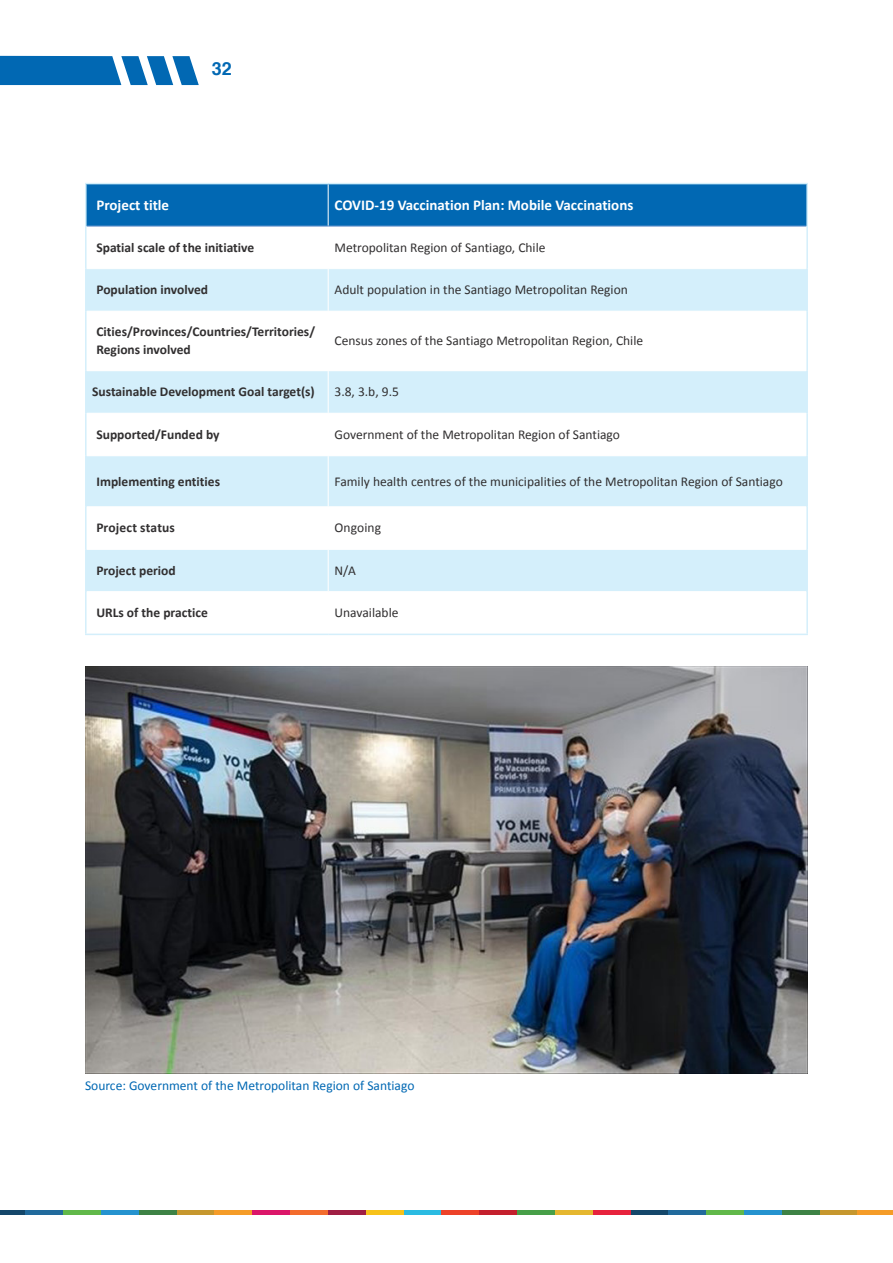
<style>
.page{position:relative;width:893px;height:1263px;background:#fff}
.page>*{position:absolute;margin:0;border:0;box-sizing:border-box;transform-origin:0 0}
.t1{font:700 18px "Helvetica";color:#0168b3}
.t2{font:700 15px "Calibri";color:#fff}
.t3{font:13.5px "Calibri";color:#312f30}
.t4{font:700 13.5px/18px "Calibri";color:#312f30}
.t5{font:13.5px "Calibri";color:#0168b3}
</style>
<div class="page">
<svg style="left:0;top:56px;width:199px;height:29px;background:#297fbe"></svg>
<hr style="left:0;top:1210px;width:25px;height:4px;background:#14476a">
<hr style="left:25px;top:1210px;width:38px;height:4px;background:#216a9c">
<hr style="left:63px;top:1210px;width:38px;height:4px;background:#61b849">
<hr style="left:101px;top:1210px;width:38px;height:4px;background:#2593cf">
<hr style="left:139px;top:1210px;width:38px;height:4px;background:#3d8245">
<hr style="left:177px;top:1210px;width:38px;height:4px;background:#c6972e">
<hr style="left:215px;top:1210px;width:37px;height:4px;background:#f59c28">
<hr style="left:252px;top:1210px;width:38px;height:4px;background:#db1669">
<hr style="left:290px;top:1210px;width:38px;height:4px;background:#f36c2d">
<hr style="left:328px;top:1210px;width:38px;height:4px;background:#a01f44">
<hr style="left:366px;top:1210px;width:38px;height:4px;background:#f7c21a">
<hr style="left:404px;top:1210px;width:37px;height:4px;background:#2bbbe2">
<hr style="left:441px;top:1210px;width:38px;height:4px;background:#ed4229">
<hr style="left:479px;top:1210px;width:38px;height:4px;background:#c4202d">
<hr style="left:517px;top:1210px;width:38px;height:4px;background:#479f48">
<hr style="left:555px;top:1210px;width:38px;height:4px;background:#e5b72f">
<hr style="left:593px;top:1210px;width:38px;height:4px;background:#e7223c">
<hr style="left:631px;top:1210px;width:37px;height:4px;background:#14476a">
<hr style="left:668px;top:1210px;width:38px;height:4px;background:#216a9c">
<hr style="left:706px;top:1210px;width:38px;height:4px;background:#61b849">
<hr style="left:744px;top:1210px;width:38px;height:4px;background:#2593cf">
<hr style="left:782px;top:1210px;width:38px;height:4px;background:#3d8245">
<hr style="left:820px;top:1210px;width:37px;height:4px;background:#c6972e">
<hr style="left:857px;top:1210px;width:36px;height:4px;background:#f59c28">
<div style="left:87px;top:184px;width:719px;height:42px;background:#0168b3"></div>
<div style="left:87px;top:269px;width:241px;height:42px;background:#d4effb"></div>
<div style="left:329px;top:269px;width:477px;height:42px;background:#d4effb"></div>
<svg style="left:87px;top:371px;width:719px;height:263px;fill:#d4effb"></svg>
<hr style="left:328px;top:184px;width:1px;height:42px;background:#fff">
<hr style="left:328px;top:371px;width:1px;height:42px;background:#fff">
<hr style="left:87px;top:413px;width:241px;height:1px;background:#fff">
<hr style="left:328px;top:413px;width:478px;height:1px;background:#fff">
<hr style="left:328px;top:414px;width:1px;height:41px;background:#fff">
<hr style="left:328px;top:456px;width:1px;height:50px;background:#fff">
<hr style="left:87px;top:506px;width:241px;height:1px;background:#fff">
<hr style="left:328px;top:506px;width:478px;height:1px;background:#fff">
<hr style="left:328px;top:507px;width:1px;height:42px;background:#fff">
<hr style="left:328px;top:550px;width:1px;height:41px;background:#fff">
<hr style="left:328px;top:593px;width:1px;height:41px;background:#fff">
<hr style="left:87px;top:455px;width:241px;height:1px;background:#fff">
<hr style="left:328px;top:455px;width:478px;height:1px;background:#fff">
<hr style="left:87px;top:549px;width:241px;height:1px;background:#fff">
<hr style="left:328px;top:549px;width:478px;height:1px;background:#fff">
<hr style="left:87px;top:226px;width:241px;height:1px;background:#7c9fd2">
<hr style="left:328px;top:226px;width:478px;height:1px;background:#7c9fd2">
<hr style="left:87px;top:591px;width:241px;height:2px;background:#fff">
<hr style="left:328px;top:591px;width:478px;height:2px;background:#fff">
<hr style="left:85px;top:183px;width:243px;height:1px;background:#d4effb">
<hr style="left:85px;top:184px;width:2px;height:42px;background:#d4effb">
<hr style="left:328px;top:183px;width:480px;height:1px;background:#d4effb">
<hr style="left:806px;top:184px;width:2px;height:42px;background:#d4effb">
<hr style="left:85px;top:226px;width:2px;height:43px;background:#d4effb">
<hr style="left:806px;top:226px;width:2px;height:43px;background:#d4effb">
<hr style="left:85px;top:269px;width:2px;height:42px;background:#d4effb">
<hr style="left:806px;top:269px;width:2px;height:42px;background:#d4effb">
<hr style="left:85px;top:311px;width:2px;height:60px;background:#d4effb">
<hr style="left:806px;top:311px;width:2px;height:60px;background:#d4effb">
<hr style="left:85px;top:371px;width:2px;height:42px;background:#d4effb">
<hr style="left:806px;top:371px;width:2px;height:42px;background:#d4effb">
<hr style="left:85px;top:413px;width:2px;height:43px;background:#d4effb">
<hr style="left:806px;top:413px;width:2px;height:43px;background:#d4effb">
<hr style="left:85px;top:456px;width:2px;height:51px;background:#d4effb">
<hr style="left:806px;top:456px;width:2px;height:51px;background:#d4effb">
<hr style="left:85px;top:507px;width:2px;height:42px;background:#d4effb">
<hr style="left:806px;top:507px;width:2px;height:42px;background:#d4effb">
<hr style="left:85px;top:549px;width:2px;height:43px;background:#d4effb">
<hr style="left:806px;top:549px;width:2px;height:43px;background:#d4effb">
<hr style="left:85px;top:592px;width:2px;height:42px;background:#d4effb">
<hr style="left:806px;top:592px;width:2px;height:42px;background:#d4effb">
<hr style="left:85px;top:634px;width:243px;height:1px;background:#d4effb">
<hr style="left:328px;top:634px;width:480px;height:1px;background:#d4effb">
<img style="left:85px;top:666px;width:723px;height:407px">
<h1 class="t1" style="left:212px;top:61px;width:22px">32</h1>
<p class="t2" style="left:96px;top:195px;width:74px">Project title</p>
<p class="t2" style="left:335px;top:195px;width:300px">COVID-19 Vaccination Plan: Mobile Vaccinations</p>
<p class="t4" style="left:96px;top:238px;width:159px">Spatial scale of the initiative</p>
<p class="t3" style="left:335px;top:239px;width:212px">Metropolitan Region of Santiago, Chile</p>
<p class="t4" style="left:96px;top:281px;width:113px">Population involved</p>
<p class="t3" style="left:335px;top:281px;width:295px">Adult population in the Santiago Metropolitan Region</p>
<p class="t4" style="left:96px;top:323px;width:220px">Cities/Provinces/Countries/Territories/<br>Regions involved</p>
<p class="t3" style="left:335px;top:332px;width:310px">Census zones of the Santiago Metropolitan Region, Chile</p>
<p class="t4" style="left:92px;top:383px;width:224px">Sustainable Development Goal target(s)</p>
<p class="t3" style="left:335px;top:383px;width:66px">3.8, 3.b, 9.5</p>
<p class="t4" style="left:96px;top:425px;width:125px">Supported/Funded by</p>
<p class="t3" style="left:335px;top:426px;width:287px">Government of the Metropolitan Region of Santiago</p>
<p class="t4" style="left:96px;top:472px;width:125px">Implementing entities</p>
<p class="t3" style="left:335px;top:473px;width:450px">Family health centres of the municipalities of the Metropolitan Region of Santiago</p>
<p class="t4" style="left:96px;top:519px;width:80px">Project status</p>
<p class="t3" style="left:335px;top:519px;width:48px">Ongoing</p>
<p class="t4" style="left:96px;top:561px;width:81px">Project period</p>
<p class="t3" style="left:335px;top:562px;width:23px">N/A</p>
<p class="t4" style="left:96px;top:604px;width:113px">URLs of the practice</p>
<p class="t3" style="left:335px;top:604px;width:65px">Unavailable</p>
<p class="t5" style="left:85px;top:1077px;width:331px">Source: Government of the Metropolitan Region of Santiago</p>
</div>
